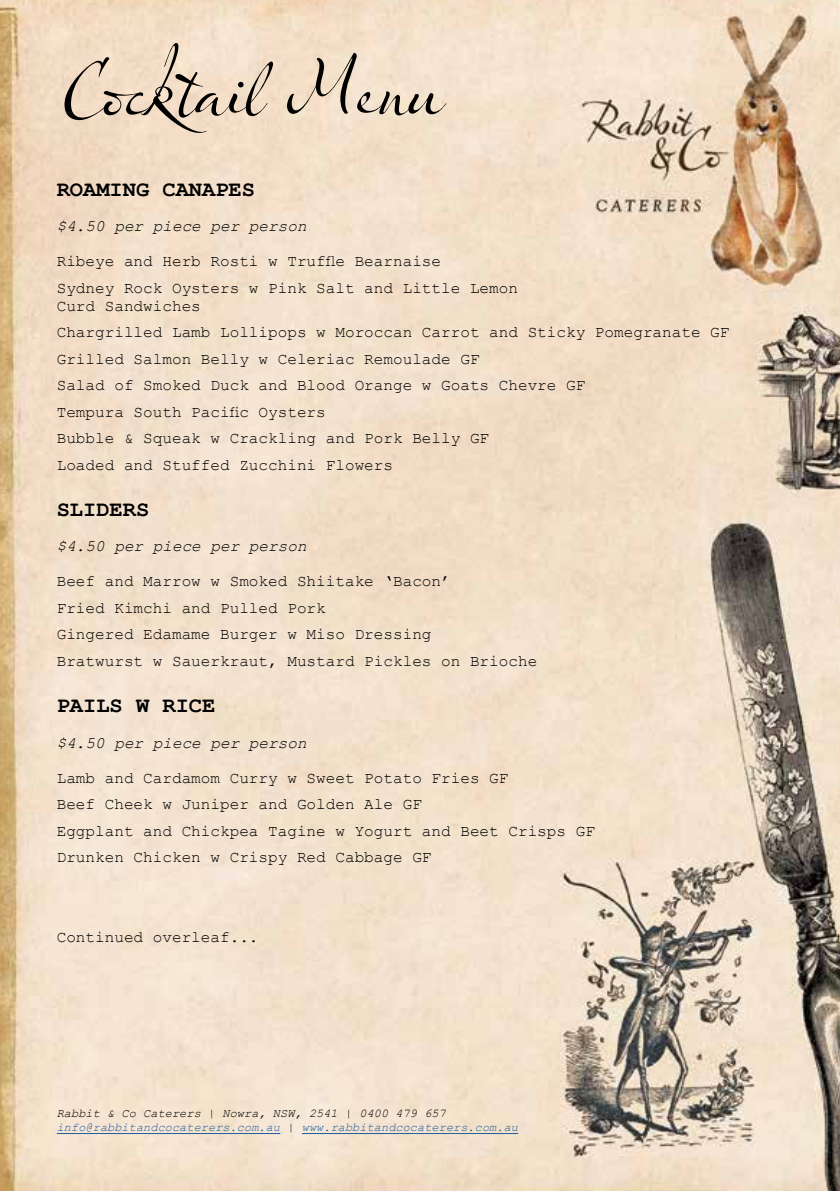
<style>
.page{position:relative;width:840px;height:1191px;background:#fff}
.page>*{position:absolute;margin:0;border:0;box-sizing:border-box;transform-origin:0 0}
.t1{font:80px "Olicana Fine";color:#000}
.t2{font:700 22px "Courier New";color:#000}
.t3{font:16px/26.6px "Courier New";color:#000}
.t4{font:italic 16px "Courier New";color:#000}
.t5{font:italic 12px/14px "Courier New";color:#215e9e}
.s1{color:#000}
</style>
<div class="page">
<img style="left:0;top:0;width:839px;height:1191px">
<hr style="left:57px;top:1133px;width:223px;height:1px;background:#215e9e">
<hr style="left:302px;top:1133px;width:216px;height:1px;background:#215e9e">
<h1 class="t1" style="left:57px;top:38px;width:385px">Cocktail Menu</h1>
<h2 class="t2" style="left:57px;top:175px;width:199px">ROAMING CANAPES</h2>
<p class="t4" style="left:57px;top:215px;width:251px">$4.50 per piece per person</p>
<p class="t3" style="left:57px;top:247px;width:462px">Ribeye and Herb Rosti w Truffle Bearnaise<br>Sydney Rock Oysters w Pink Salt and Little Lemon</p>
<p class="t3" style="left:57px;top:292px;width:673px">Curd Sandwiches<br>Chargrilled Lamb Lollipops w Moroccan Carrot and Sticky Pomegranate GF Grilled Salmon Belly w Celeriac Remoulade GF<br>Salad of Smoked Duck and Blood Orange w Goats Chevre GF<br>Tempura South Pacific Oysters<br>Bubble &amp; Squeak w Crackling and Pork Belly GF<br>Loaded and Stuffed Zucchini Flowers</p>
<h2 class="t2" style="left:57px;top:495px;width:94px">SLIDERS</h2>
<p class="t4" style="left:57px;top:535px;width:251px">$4.50 per piece per person</p>
<p class="t3" style="left:57px;top:567px;width:482px">Beef and Marrow w Smoked Shiitake ‘Bacon’<br>Fried Kimchi and Pulled Pork<br>Gingered Edamame Burger w Miso Dressing<br>Bratwurst w Sauerkraut, Mustard Pickles on Brioche</p>
<h2 class="t2" style="left:57px;top:692px;width:160px">PAILS W RICE</h2>
<p class="t4" style="left:57px;top:731px;width:251px">$4.50 per piece per person</p>
<p class="t3" style="left:57px;top:764px;width:539px">Lamb and Cardamom Curry w Sweet Potato Fries GF<br>Beef Cheek w Juniper and Golden Ale GF<br>Eggplant and Chickpea Tagine w Yogurt and Beet Crisps GF Drunken Chicken w Crispy Red Cabbage GF</p>
<p class="t3" style="left:57px;top:923px;width:203px">Continued overleaf...</p>
<p class="t5" style="left:57px;top:1105px;width:462px"><span class="s1">Rabbit &amp; Co Caterers | Nowra, NSW, 2541 | 0400 479 657 </span>info@rabbitandcocaterers.com.au <span class="s1">|</span> www.rabbitandcocaterers.com.au</p>
</div>
